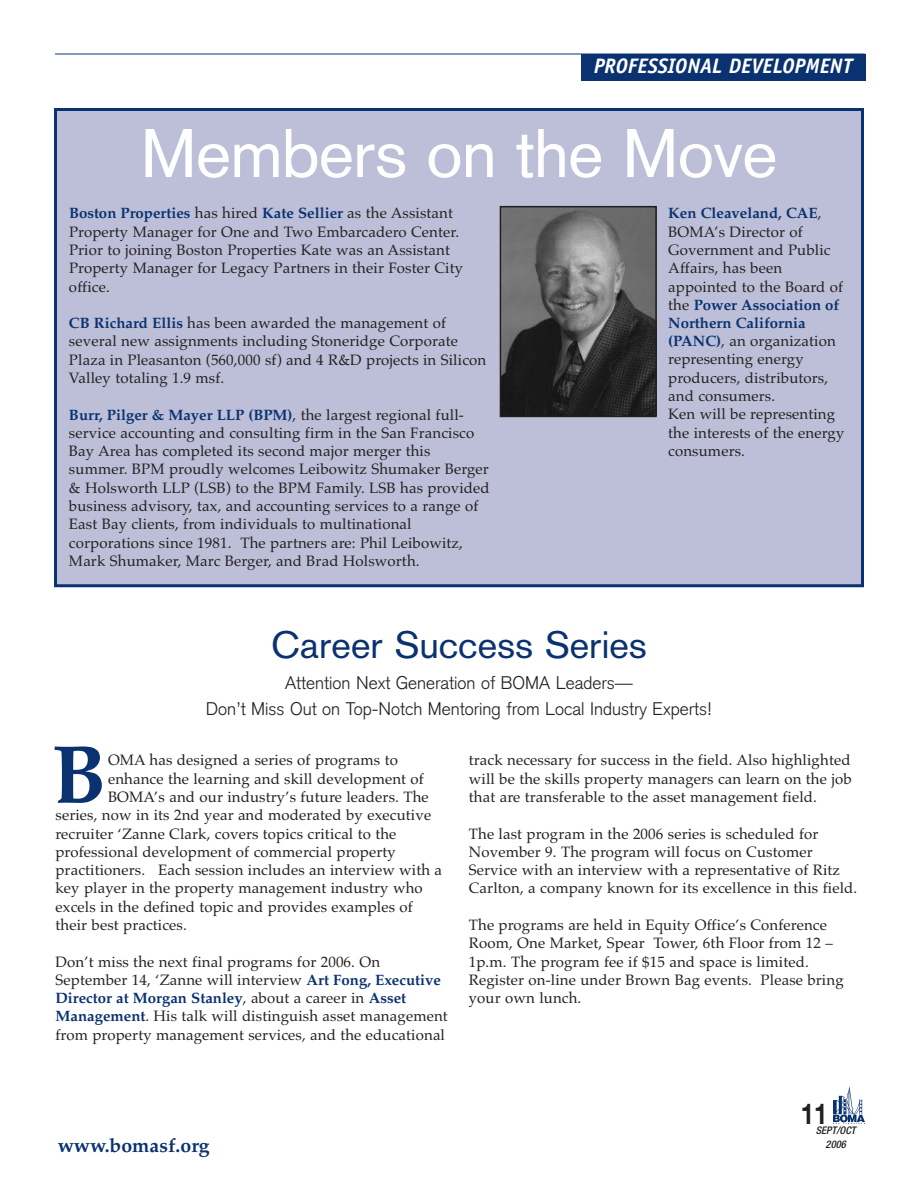
<style>
.page{position:relative;width:918px;height:1188px;background:#fff}
.page>*{position:absolute;margin:0;border:0;box-sizing:border-box;transform-origin:0 0}
.t1{font:700 82.5px "Palatino";color:#0b3270}
.t2{font:67.5px "Akzidenz Grotesk";letter-spacing:-.01em;color:#fff}
.t3{font:37.5px "Akzidenz Grotesk";color:#0b3270}
.t4{font:700 28.8px "Helvetica Neue";color:#231f20;scale:.83 1}
.t5{font:italic 700 21px "Officina Sans";color:#fff}
.t6{font:19.5px "Palatino Bold Os F";color:#0b3270}
.t7{font:300 18px/25.5px "Akzidenz Grotesk";color:#231f20;text-align:center}
.t8{font:15px/18.3px "Palatino";letter-spacing:.01em;color:#231f20}
.t9{font:15px/18.1px "Palatino Bold Os F";color:#0b3270}
.t10{font:italic 500 condensed 10.5px/13.5px "Helvetica Neue";color:#231f20;text-align:center}
.s1{font-family:"Palatino";color:#231f20}
.s2{font-family:"Palatino Bold Os F";color:#0b3270}
</style>
<div class="page">
<img style="left:834px;top:1087px;width:30px;height:37px">
<hr style="left:55px;top:54px;width:810px;height:1px;background:#0b3270">
<div style="left:581px;top:54px;width:284px;height:27px;background:#0b3270"></div>
<div style="left:57px;top:111px;width:804px;height:473px;background:#bcbfd7"></div>
<div style="left:54px;top:108px;width:810px;height:479px;border:3px solid #0b3270"></div>
<img style="left:503px;top:209px;width:151px;height:205px">
<div style="left:500px;top:206px;width:157px;height:211px;border:2px solid #231f20"></div>
<h3 class="t5" style="left:594px;top:58px;width:260px">PROFESSIONAL DEVELOPMENT</h3>
<h2 class="t2" style="left:141px;top:129px;width:638px">Members on the Move</h2>
<p class="t9" style="left:69px;top:206px;width:386px">Boston Properties <span class="s1">has hired</span> Kate Sellier <span class="s1">as the Assistant</span></p>
<p class="t8" style="left:69px;top:222px;width:396px">Property Manager for One and Two Embarcadero Center.<br>Prior to joining Boston Properties Kate was an Assistant Property Manager for Legacy Partners in their Foster City office.</p>
<p class="t8" style="left:69px;top:314px;width:419px"><span class="s2">CB Richard Ellis</span> has been awarded the management of several new assignments including Stoneridge Corporate Plaza in Pleasanton (560,000 sf) and 4 R&amp;D projects in Silicon Valley totaling 1.9 msf.</p>
<p class="t9" style="left:69px;top:407px;width:396px">Burr, Pilger &amp; Mayer LLP (BPM)<span class="s1">, the largest regional full-</span></p>
<p class="t8" style="left:69px;top:424px;width:422px">service accounting and consulting firm in the San Francisco Bay Area has completed its second major merger this summer. BPM proudly welcomes Leibowitz Shumaker Berger &amp; Holsworth LLP (LSB) to the BPM Family. LSB has provided business advisory, tax, and accounting services to a range of East Bay clients, from individuals to multinational corporations since 1981. The partners are: Phil Leibowitz, Mark Shumaker, Marc Berger, and Brad Holsworth.</p>
<p class="t9" style="left:668px;top:206px;width:155px">Ken Cleaveland, CAE<span class="s1">,</span></p>
<p class="t8" style="left:668px;top:222px;width:176px">BOMA’s Director of<br>Government and Public<br>Affairs, has been appointed to the Board of</p>
<p class="t9" style="left:668px;top:297px;width:173px"><span class="s1">the</span> Power Association of<br>Northern California</p>
<p class="t8" style="left:668px;top:332px;width:178px"><span class="s2">(PANC)</span>, an organization representing energy producers, distributors, and consumers.<br>Ken will be representing the interests of the energy consumers.</p>
<h3 class="t3" style="left:271px;top:631px;width:377px">Career Success Series</h3>
<p class="t7" style="left:206px;top:672px;width:508px">Attention Next Generation of BOMA Leaders—<br>Don’t Miss Out on Top-Notch Mentoring from Local Industry Experts!</p>
<h1 class="t1" style="left:51px;top:726px;width:57px">B</h1>
<p class="t8" style="left:108px;top:751px;width:291px">OMA has designed a series of programs to</p>
<p class="t8" style="left:108px;top:769px;width:317px">enhance the learning and skill development of</p>
<p class="t8" style="left:108px;top:788px;width:322px">BOMA’s and our industry’s future leaders. The</p>
<p class="t8" style="left:56px;top:806px;width:377px">series, now in its 2nd year and moderated by executive</p>
<p class="t8" style="left:56px;top:824px;width:343px">recruiter ‘Zanne Clark, covers topics critical to the</p>
<p class="t8" style="left:55px;top:843px;width:342px">professional development of commercial property</p>
<p class="t8" style="left:56px;top:861px;width:388px">practitioners. Each session includes an interview with a</p>
<p class="t8" style="left:56px;top:879px;width:369px">key player in the property management industry who</p>
<p class="t8" style="left:56px;top:897px;width:359px">excels in the defined topic and provides examples of</p>
<p class="t8" style="left:56px;top:916px;width:133px">their best practices.</p>
<p class="t8" style="left:56px;top:952px;width:387px">Don’t miss the next final programs for 2006. On<br>September 14, ‘Zanne will interview <span class="s2">Art Fong, Executive</span></p>
<p class="t9" style="left:56px;top:991px;width:352px">Director at Morgan Stanley<span class="s1">, about a career in</span> Asset</p>
<p class="t8" style="left:56px;top:1007px;width:394px"><span class="s2">Management</span>. His talk will distinguish asset management from property management services, and the educational</p>
<p class="t8" style="left:469px;top:751px;width:384px;text-align:justify">track necessary for success in the field. Also highlighted will be the skills property managers can learn on the job that are transferable to the asset management field.</p>
<p class="t8" style="left:469px;top:824px;width:390px">The last program in the 2006 series is scheduled for November 9. The program will focus on Customer Service with an interview with a representative of Ritz Carlton, a company known for its excellence in this field.</p>
<p class="t8" style="left:469px;top:916px;width:376px">The programs are held in Equity Office’s Conference Room, One Market, Spear Tower, 6th Floor from 12 – 1p.m. The program fee if $15 and space is limited.<br>Register on-line under Brown Bag events. Please bring your own lunch.</p>
<h3 class="t6" style="left:58px;top:1138px;width:154px">www.bomasf.org</h3>
<h3 class="t4" style="left:801px;top:1103px;width:34px">11</h3>
<p class="t10" style="left:816px;top:1125px;width:41px">SEPT/OCT<br>2006</p>
</div>
